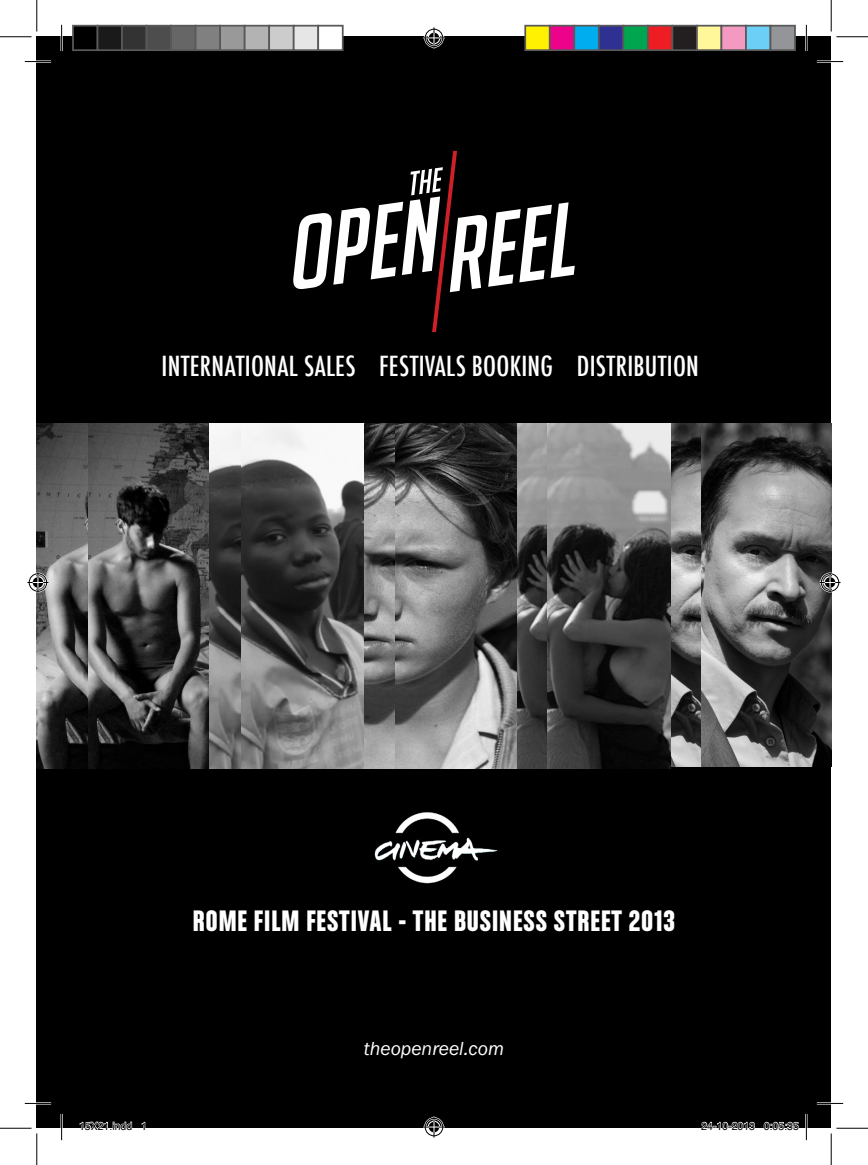
<style>
.page{position:relative;width:868px;height:1165px;background:#fff}
.page>*{position:absolute;margin:0;border:0;box-sizing:border-box;transform-origin:0 0}
.t1{font:31.5px "Chalet Comprime Hong Kong Eighty";letter-spacing:.03em;color:#fff}
.t2{font:500 condensed 27.12px "Futura";letter-spacing:.01em;color:#fff}
.t3{font:italic 19.6px "Franklin Gothic";color:#fff}
.t4{font:10.5px "Helvetica";color:#000}
</style>
<div class="page">
<div style="left:37px;top:37px;width:793px;height:1091px;background:#000"></div>
<svg style="left:293px;top:151px;width:281px;height:181px"></svg>
<img style="left:37px;top:424px;width:51px;height:344px">
<img style="left:332px;top:424px;width:63px;height:344px">
<img style="left:639px;top:424px;width:62px;height:344px">
<img style="left:88px;top:424px;width:121px;height:344px">
<img style="left:395px;top:424px;width:244px;height:344px">
<img style="left:701px;top:424px;width:129px;height:343px">
<img style="left:209px;top:424px;width:123px;height:344px">
<img style="left:374px;top:812px;width:124px;height:72px">
<hr style="left:25px;top:60px;width:26px;height:3px;background:#fff">
<hr style="left:816px;top:60px;width:26px;height:3px;background:#fff">
<hr style="left:25px;top:1102px;width:26px;height:2px;background:#fff">
<hr style="left:816px;top:1102px;width:26px;height:2px;background:#fff">
<hr style="left:60px;top:25px;width:3px;height:26px;background:#fff">
<hr style="left:60px;top:1114px;width:3px;height:26px;background:#fff">
<hr style="left:805px;top:25px;width:2px;height:26px;background:#fff">
<hr style="left:805px;top:1114px;width:2px;height:26px;background:#fff">
<svg style="left:25px;top:61px;width:26px;height:1px"></svg>
<svg style="left:816px;top:61px;width:26px;height:1px"></svg>
<svg style="left:25px;top:1103px;width:26px;height:1px"></svg>
<svg style="left:816px;top:1103px;width:26px;height:1px"></svg>
<svg style="left:61px;top:25px;width:1px;height:26px"></svg>
<svg style="left:61px;top:1114px;width:1px;height:26px"></svg>
<svg style="left:805px;top:25px;width:1px;height:26px"></svg>
<svg style="left:805px;top:1114px;width:1px;height:26px"></svg>
<hr style="left:0;top:36px;width:32px;height:1px;background:#000">
<hr style="left:836px;top:36px;width:31px;height:1px;background:#000">
<hr style="left:0;top:1128px;width:32px;height:1px;background:#000">
<hr style="left:836px;top:1128px;width:31px;height:1px;background:#000">
<hr style="left:36px;top:0;width:1px;height:32px;background:#000">
<hr style="left:36px;top:1133px;width:1px;height:32px;background:#000">
<hr style="left:830px;top:0;width:1px;height:32px;background:#000">
<hr style="left:830px;top:1133px;width:1px;height:32px;background:#000">
<svg style="left:423px;top:27px;width:21px;height:21px"></svg>
<svg style="left:423px;top:1116px;width:21px;height:21px"></svg>
<svg style="left:27px;top:572px;width:21px;height:21px"></svg>
<svg style="left:819px;top:572px;width:21px;height:21px"></svg>
<div style="left:73px;top:26px;width:24px;height:24px;background:#000"></div>
<div style="left:72px;top:25px;width:26px;height:26px;border:2px solid #595959"></div>
<div style="left:97px;top:26px;width:25px;height:24px;background:#1a1a1a"></div>
<div style="left:97px;top:25px;width:26px;height:26px;border:2px solid #595959"></div>
<div style="left:122px;top:26px;width:24px;height:24px;background:#333"></div>
<div style="left:121px;top:25px;width:26px;height:26px;border:2px solid #595959"></div>
<div style="left:146px;top:26px;width:25px;height:24px;background:#4d4d4d"></div>
<div style="left:146px;top:25px;width:26px;height:26px;border:2px solid #595959"></div>
<div style="left:171px;top:26px;width:24px;height:24px;background:#666"></div>
<div style="left:170px;top:25px;width:26px;height:26px;border:2px solid #595959"></div>
<div style="left:195px;top:26px;width:25px;height:24px;background:#808080"></div>
<div style="left:195px;top:25px;width:26px;height:26px;border:2px solid #595959"></div>
<div style="left:220px;top:26px;width:24px;height:24px;background:#999"></div>
<div style="left:219px;top:25px;width:26px;height:26px;border:2px solid #595959"></div>
<div style="left:244px;top:26px;width:25px;height:24px;background:#b3b3b3"></div>
<div style="left:244px;top:25px;width:26px;height:26px;border:2px solid #595959"></div>
<div style="left:269px;top:26px;width:24px;height:24px;background:#ccc"></div>
<div style="left:268px;top:25px;width:26px;height:26px;border:2px solid #595959"></div>
<div style="left:293px;top:26px;width:25px;height:24px;background:#e6e6e6"></div>
<div style="left:293px;top:25px;width:26px;height:26px;border:2px solid #595959"></div>
<div style="left:318px;top:26px;width:24px;height:24px;background:#fff"></div>
<div style="left:317px;top:25px;width:26px;height:26px;border:2px solid #595959"></div>
<div style="left:525px;top:26px;width:24px;height:24px;background:#fff101"></div>
<div style="left:524px;top:25px;width:26px;height:26px;border:2px solid #595959"></div>
<div style="left:549px;top:26px;width:25px;height:24px;background:#ed028c"></div>
<div style="left:548px;top:25px;width:27px;height:26px;border:2px solid #595959"></div>
<div style="left:574px;top:26px;width:24px;height:24px;background:#00aeef"></div>
<div style="left:573px;top:25px;width:26px;height:26px;border:2px solid #595959"></div>
<div style="left:598px;top:26px;width:25px;height:24px;background:#2e3092"></div>
<div style="left:597px;top:25px;width:27px;height:26px;border:2px solid #595959"></div>
<div style="left:623px;top:26px;width:24px;height:24px;background:#00a54f"></div>
<div style="left:622px;top:25px;width:26px;height:26px;border:2px solid #595959"></div>
<div style="left:647px;top:26px;width:25px;height:24px;background:#ee1d23"></div>
<div style="left:646px;top:25px;width:27px;height:26px;border:2px solid #595959"></div>
<div style="left:672px;top:26px;width:24px;height:24px;background:#231f20"></div>
<div style="left:671px;top:25px;width:26px;height:26px;border:2px solid #595959"></div>
<div style="left:696px;top:26px;width:25px;height:24px;background:#fff79a"></div>
<div style="left:695px;top:25px;width:27px;height:26px;border:2px solid #595959"></div>
<div style="left:721px;top:26px;width:24px;height:24px;background:#f499c2"></div>
<div style="left:720px;top:25px;width:26px;height:26px;border:2px solid #595959"></div>
<div style="left:745px;top:26px;width:25px;height:24px;background:#6bcff6"></div>
<div style="left:744px;top:25px;width:27px;height:26px;border:2px solid #595959"></div>
<div style="left:770px;top:26px;width:24px;height:24px;background:#939598"></div>
<div style="left:769px;top:25px;width:26px;height:26px;border:2px solid #595959"></div>
<svg style="left:79px;top:1121px;width:53px;height:7px"></svg>
<svg style="left:141px;top:1122px;width:4px;height:6px"></svg>
<svg style="left:701px;top:1121px;width:54px;height:7px"></svg>
<svg style="left:763px;top:1121px;width:35px;height:7px"></svg>
<p class="t2" style="left:161px;top:349px;width:538px">INTERNATIONAL SALES FESTIVALS BOOKING DISTRIBUTION</p>
<p class="t1" style="left:193px;top:902px;width:483px">ROME FILM FESTIVAL - THE BUSINESS STREET 2013</p>
<p class="t3" style="left:363px;top:1038px;width:142px">theopenreel.com</p>
<p class="t4" style="left:79px;top:1118px;width:69px">15X21.indd 1</p>
<p class="t4" style="left:701px;top:1118px;width:99px">24-10-2013 0:05:35</p>
</div>
